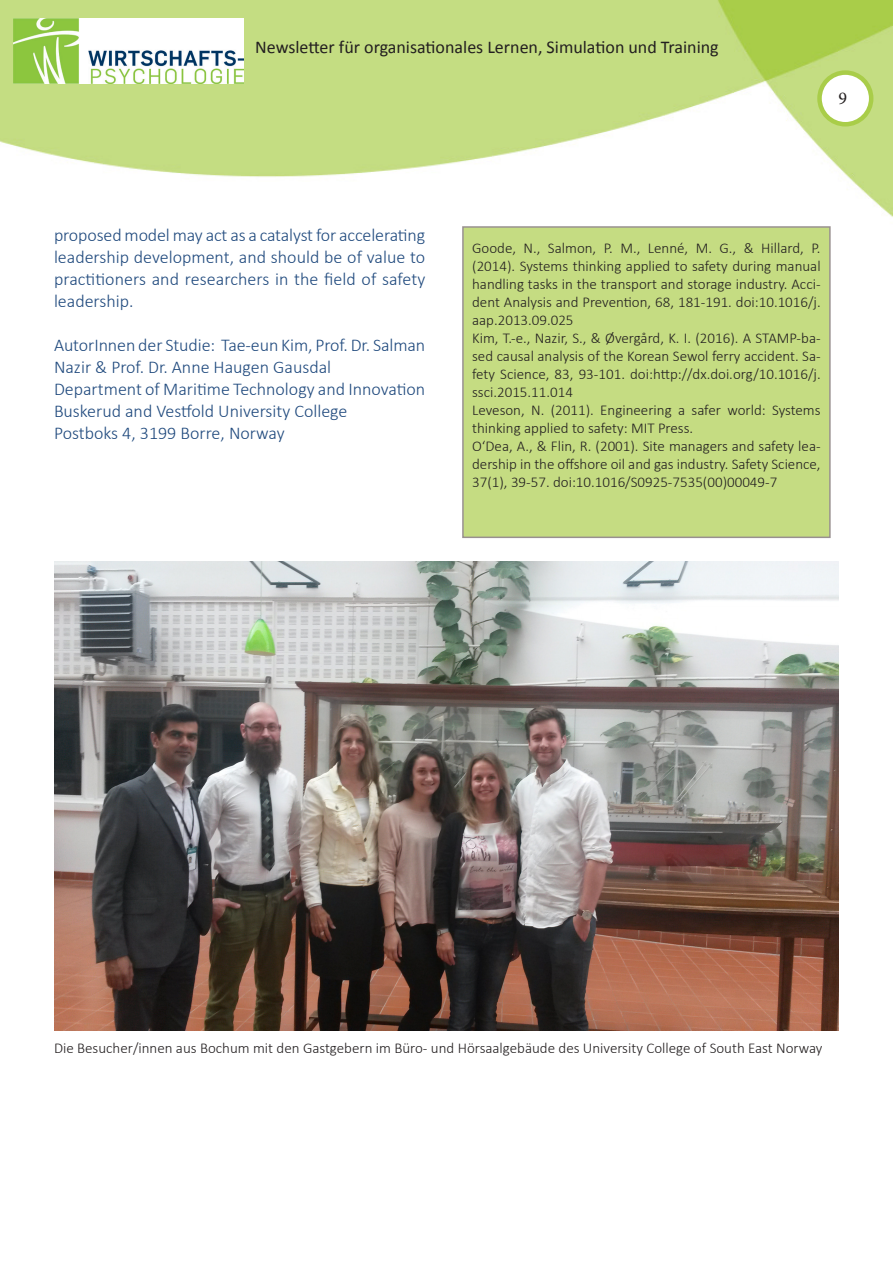
<style>
.page{position:relative;width:893px;height:1263px;background:#fff}
.page>*{position:absolute;margin:0;border:0;box-sizing:border-box;transform-origin:0 0}
.Blocktext{font:300 18px/22px "Calibri";color:#1f497d;text-align:justify}
.t1{font:18px "Calibri";color:#231f20}
.t2{font:18px "Minion Pro";color:#231f20}
.t3{font:300 15px/18px "Calibri";color:#231f20;text-align:justify}
</style>
<div class="page">
<img style="left:0;top:0;width:893px;height:1031px">
<img style="left:14px;top:18px;width:229px;height:66px">
<div style="left:819px;top:73px;width:52px;height:51px;background:#fff;border-radius:50%"></div>
<div style="left:817px;top:70px;width:56px;height:56px;border:4px solid #a9cd49;border-radius:50%"></div>
<img style="left:54px;top:561px;width:785px;height:469px">
<div style="left:463px;top:227px;width:367px;height:310px;background:#c5dc82"></div>
<div style="left:462px;top:226px;width:369px;height:312px;border:2px solid #999190"></div>
<p class="t1" style="left:255px;top:35px;width:465px">Newsletter für organisationales Lernen, Simulation und Training</p>
<p class="t2" style="left:838px;top:87px;width:10px">9</p>
<p class="Blocktext" style="left:54px;top:224px;width:373px">proposed model may act as a catalyst for accelerating leadership development, and should be of value to practitioners and researchers in the field of safety leadership.</p>
<p class="Blocktext" style="left:54px;top:334px;width:373px">AutorInnen der Studie: Tae-eun Kim, Prof. Dr. Salman<br>Nazir &amp; Prof. Dr. Anne Haugen Gausdal</p>
<p class="Blocktext" style="left:54px;top:378px;width:373px">Department of Maritime Technology and Innovation</p>
<p class="Blocktext" style="left:54px;top:400px;width:295px">Buskerud and Vestfold University College</p>
<p class="Blocktext" style="left:54px;top:422px;width:232px">Postboks 4, 3199 Borre, Norway</p>
<p class="t3" style="left:472px;top:239px;width:350px">Goode, N., Salmon, P. M., Lenné, M. G., &amp; Hillard, P. (2014). Systems thinking applied to safety during manual handling tasks in the transport and storage industry. Acci&shy;dent Analysis and Prevention, 68, 181-191. doi:10.1016/j. aap.2013.09.025</p>
<p class="t3" style="left:472px;top:329px;width:350px">Kim, T.-e., Nazir, S., &amp; Øvergård, K. I. (2016). A STAMP-ba&shy;sed causal analysis of the Korean Sewol ferry accident. Sa&shy;fety Science, 83, 93-101. doi:http://dx.doi.org/10.1016/j. ssci.2015.11.014</p>
<p class="t3" style="left:472px;top:401px;width:350px">Leveson, N. (2011). Engineering a safer world: Systems thinking applied to safety: MIT Press.</p>
<p class="t3" style="left:472px;top:437px;width:350px">O‘Dea, A., &amp; Flin, R. (2001). Site managers and safety lea&shy;dership in the offshore oil and gas industry. Safety Science, 37(1), 39-57. doi:10.1016/S0925-7535(00)00049-7</p>
<p class="t3" style="left:54px;top:1039px;width:770px">Die Besucher/innen aus Bochum mit den Gastgebern im Büro- und Hörsaalgebäude des University College of South East Norway</p>
</div>
